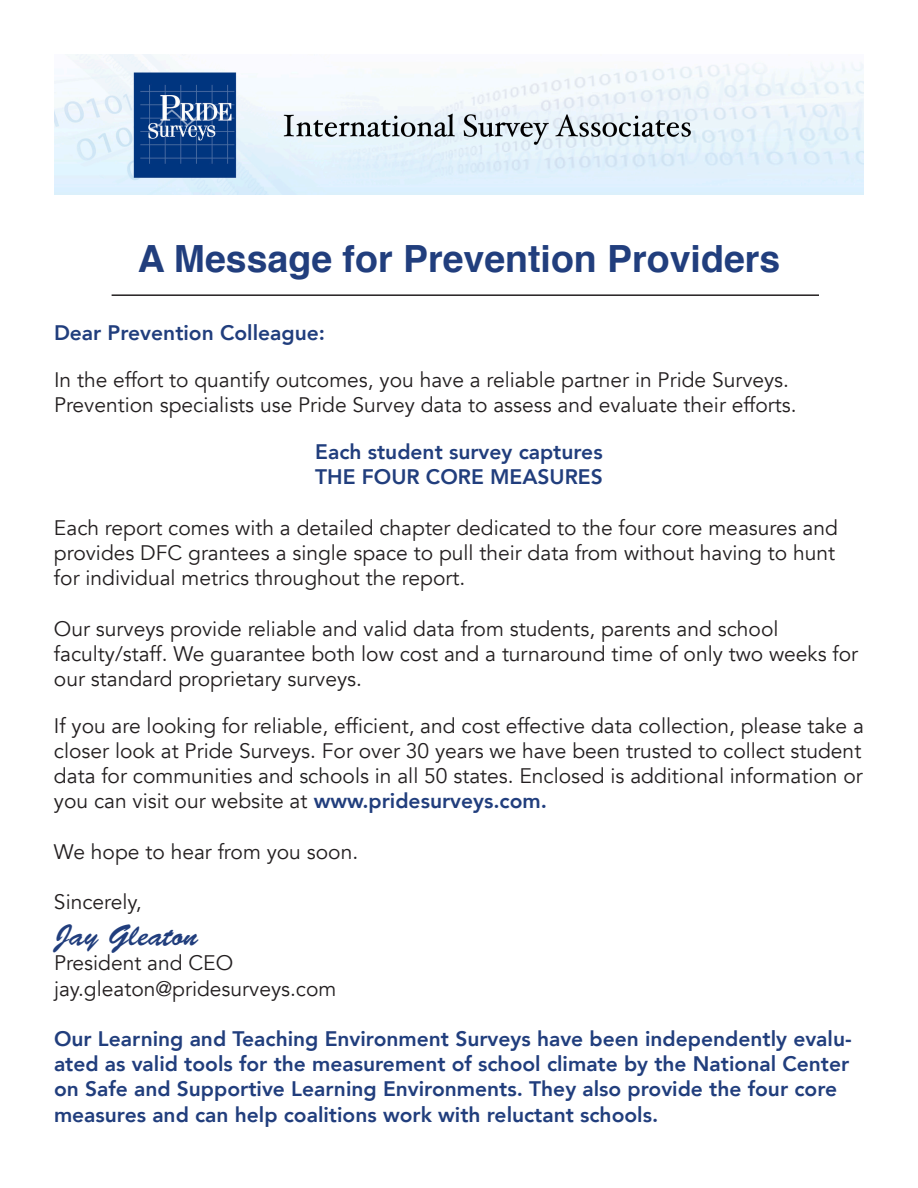
<style>
.page{position:relative;width:918px;height:1188px;background:#fff}
.page>*{position:absolute;margin:0;border:0;box-sizing:border-box;transform-origin:0 0}
.t1{font:700 37.5px "Helvetica";color:#213e7d}
.t2{font:30px "Brush Script Std";color:#213e7d}
.t3{font:21px/25.2px "Avenir";color:#231f20}
.t4{font:800 21px/25.2px "Avenir";color:#213e7d}
.s1{font-weight:800;color:#213e7d}
</style>
<div class="page">
<img style="left:54px;top:54px;width:810px;height:140px">
<hr style="left:112px;top:294px;width:707px;height:2px;background:#231f20">
<h1 class="t1" style="left:138px;top:229px;width:644px">A Message for Prevention Providers</h1>
<p class="t4" style="left:54px;top:321px;width:273px">Dear Prevention Colleague:</p>
<p class="t3" style="left:54px;top:368px;width:744px">In the effort to quantify outcomes, you have a reliable partner in Pride Surveys.<br>Prevention specialists use Pride Survey data to assess and evaluate their efforts.</p>
<p class="t4" style="left:315px;top:439px;width:289px">Each student survey captures<br>THE FOUR CORE MEASURES</p>
<p class="t3" style="left:54px;top:515px;width:785px">Each report comes with a detailed chapter dedicated to the four core measures and provides DFC grantees a single space to pull their data from without having to hunt for individual metrics throughout the report.</p>
<p class="t3" style="left:54px;top:616px;width:806px">Our surveys provide reliable and valid data from students, parents and school faculty/staff. We guarantee both low cost and a turnaround time of only two weeks for our standard proprietary surveys.</p>
<p class="t3" style="left:54px;top:713px;width:811px">If you are looking for reliable, efficient, and cost effective data collection, please take a closer look at Pride Surveys. For over 30 years we have been trusted to collect student data for communities and schools in all 50 states. Enclosed is additional information or you can visit our website at <span class="s1">www.pridesurveys.com.</span></p>
<p class="t3" style="left:54px;top:839px;width:306px">We hope to hear from you soon.</p>
<p class="t3" style="left:54px;top:890px;width:89px">Sincerely,</p>
<h2 class="t2" style="left:54px;top:919px;width:146px">Jay Gleaton</h2>
<p class="t3" style="left:54px;top:951px;width:284px">President and CEO jay.gleaton@pridesurveys.com</p>
<p class="t4" style="left:54px;top:1026px;width:799px">Our Learning and Teaching Environment Surveys have been independently evalu&shy;ated as valid tools for the measurement of school climate by the National Center on Safe and Supportive Learning Environments. They also provide the four core measures and can help coalitions work with reluctant schools.</p>
</div>
